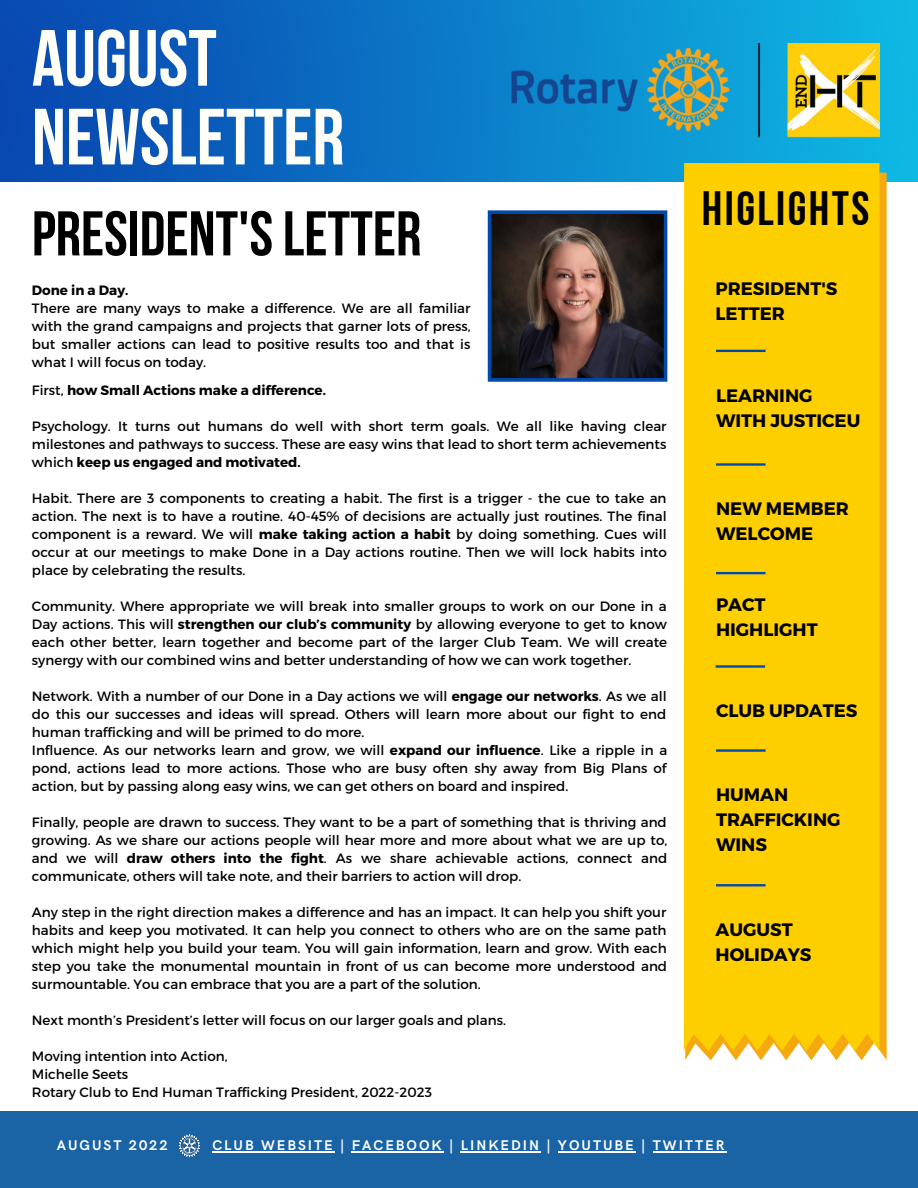
<style>
.page{position:relative;width:918px;height:1188px;background:#fff}
.page>*{position:absolute;margin:0;border:0;box-sizing:border-box;transform-origin:0 0}
.t1{font:79.5px/78.8px "Bebas Neue Cyrillic";color:#fffef7}
.t2{font:63px "Bebas Neue Cyrillic";color:#000}
.t3{font:48px "Bebas Neue Cyrillic";letter-spacing:.05em;color:#000}
.t4{font:700 18px/24.8px "Montserrat";color:#000}
.t5{font:700 14.1px "HK Grotesk";letter-spacing:.14em;color:#fff}
.t6{font:13.5px/18px "Montserrat";color:#000;text-align:justify}
.t7{font:700 13.5px "Montserrat";color:#000}
.s1{font-weight:400}
.s2{font-weight:700}
</style>
<div class="page">
<img style="left:0;top:0;width:918px;height:181px">
<svg style="left:685px;top:173px;width:202px;height:887px;fill:#f5a910"></svg>
<div style="left:684px;top:163px;width:196px;height:888px;background:#fdcf00"></div>
<hr style="left:716px;top:350px;width:50px;height:2px;background:#004aad">
<hr style="left:716px;top:463px;width:50px;height:3px;background:#004aad">
<hr style="left:716px;top:665px;width:49px;height:3px;background:#004aad">
<hr style="left:716px;top:749px;width:50px;height:3px;background:#004aad">
<hr style="left:716px;top:884px;width:50px;height:2px;background:#004aad">
<div style="left:0;top:1111px;width:918px;height:77px;background:#1a63a5"></div>
<hr style="left:212px;top:1151px;width:123px;height:1px;background:#fff">
<hr style="left:352px;top:1151px;width:92px;height:1px;background:#fff">
<hr style="left:461px;top:1151px;width:80px;height:1px;background:#fff">
<hr style="left:558px;top:1151px;width:78px;height:1px;background:#fff">
<hr style="left:653px;top:1151px;width:73px;height:1px;background:#fff">
<img style="left:178px;top:1135px;width:23px;height:22px">
<img style="left:753px;top:43px;width:126px;height:96px">
<img style="left:511px;top:48px;width:227px;height:85px">
<svg style="left:488px;top:210px;width:179px;height:172px"></svg>
<hr style="left:716px;top:572px;width:50px;height:2px;background:#004aad">
<h1 class="t1" style="left:32px;top:26px;width:314px">AUGUST<br>NEWSLETTER</h1>
<h2 class="t2" style="left:32px;top:208px;width:391px">PRESIDENT'S LETTER</h2>
<p class="t7" style="left:32px;top:281px;width:98px">Done in a Day.</p>
<p class="t6" style="left:32px;top:298px;width:440px">There are many ways to make a difference. We are all familiar with the grand campaigns and projects that garner lots of press, but smaller actions can lead to positive results too and that is what I will focus on today.</p>
<p class="t7" style="left:32px;top:381px;width:296px"><span class="s1">First,</span> how Small Actions make a difference.</p>
<p class="t6" style="left:32px;top:417px;width:636px">Psychology. It turns out humans do well with short term goals. We all like having clear milestones and pathways to success. These are easy wins that lead to short term achievements which <span class="s2">keep us engaged and motivated.</span></p>
<p class="t6" style="left:32px;top:489px;width:636px">Habit. There are 3 components to creating a habit. The first is a trigger - the cue to take an action. The next is to have a routine. 40-45% of decisions are actually just routines. The final component is a reward. We will <span class="s2">make taking action a habit</span> by doing something. Cues will occur at our meetings to make Done in a Day actions routine. Then we will lock habits into place by celebrating the results.</p>
<p class="t6" style="left:32px;top:597px;width:637px">Community. Where appropriate we will break into smaller groups to work on our Done in a Day actions. This will <span class="s2">strengthen our club’s community</span> by allowing everyone to get to know each other better, learn together and become part of the larger Club Team. We will create synergy with our combined wins and better understanding of how we can work together.</p>
<p class="t6" style="left:32px;top:687px;width:637px;text-align:left">Network. With a number of our Done in a Day actions we will <span class="s2">engage our networks</span>. As we all do this our successes and ideas will spread. Others will learn more about our fight to end human trafficking and will be primed to do more.<br>Influence. As our networks learn and grow, we will <span class="s2">expand our influence</span>. Like a ripple in a pond, actions lead to more actions. Those who are busy often shy away from Big Plans of action, but by passing along easy wins, we can get others on board and inspired.</p>
<p class="t6" style="left:32px;top:813px;width:637px">Finally, people are drawn to success. They want to be a part of something that is thriving and growing. As we share our actions people will hear more and more about what we are up to, and we will <span class="s2">draw others into the fight</span>. As we share achievable actions, connect and communicate, others will take note, and their barriers to action will drop.</p>
<p class="t6" style="left:32px;top:903px;width:637px">Any step in the right direction makes a difference and has an impact. It can help you shift your habits and keep you motivated. It can help you connect to others who are on the same path which might help you build your team. You will gain information, learn and grow. With each step you take the monumental mountain in front of us can become more understood and surmountable. You can embrace that you are a part of the solution.</p>
<p class="t6" style="left:32px;top:1011px;width:476px">Next month’s President’s letter will focus on our larger goals and plans.</p>
<p class="t6" style="left:32px;top:1047px;width:402px;text-align:left">Moving intention into Action,<br>Michelle Seets<br>Rotary Club to End Human Trafficking President, 2022-2023</p>
<h3 class="t3" style="left:702px;top:189px;width:169px">HIGLIGHTS</h3>
<h3 class="t4" style="left:716px;top:276px;width:123px">PRESIDENT'S<br>LETTER</h3>
<h3 class="t4" style="left:716px;top:382px;width:146px">LEARNING<br>WITH JUSTICEU</h3>
<h3 class="t4" style="left:716px;top:496px;width:134px">NEW MEMBER<br>WELCOME</h3>
<h3 class="t4" style="left:716px;top:592px;width:103px">PACT<br>HIGHLIGHT</h3>
<h3 class="t4" style="left:716px;top:698px;width:143px">CLUB UPDATES</h3>
<h3 class="t4" style="left:716px;top:782px;width:126px">HUMAN<br>TRAFFICKING<br>WINS</h3>
<h3 class="t4" style="left:716px;top:917px;width:97px">AUGUST<br>HOLIDAYS</h3>
<p class="t5" style="left:57px;top:1137px;width:112px">AUGUST 2022</p>
<p class="t5" style="left:212px;top:1137px;width:514px">CLUB WEBSITE | FACEBOOK | LINKEDIN | YOUTUBE | TWITTER</p>
</div>
